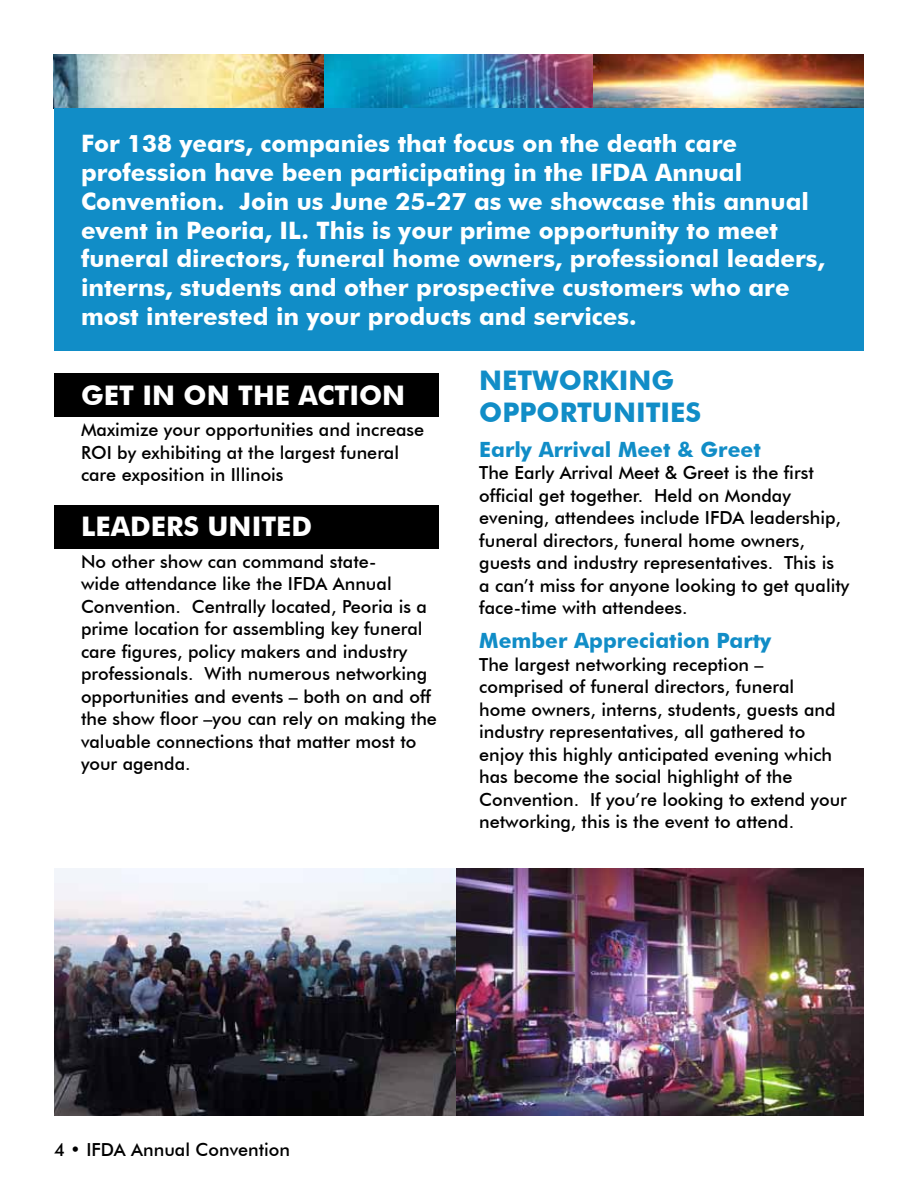
<style>
.page{position:relative;width:918px;height:1188px;background:#fff}
.page>*{position:absolute;margin:0;border:0;box-sizing:border-box;transform-origin:0 0}
.t1{font:700 27px "Futura BT";color:#fff}
.t2{font:700 27px/32.4px "Futura BT";color:#118dc7}
.t3{font:700 24px/28.8px "Futura BT";color:#fff}
.t4{font:700 21px "Futura BT";color:#118dc7}
.t5{font:500 18px/22.5px "Futura BT";color:#000}
</style>
<div class="page">
<img style="left:324px;top:54px;width:270px;height:54px">
<img style="left:53px;top:54px;width:271px;height:54px">
<img style="left:594px;top:54px;width:270px;height:54px">
<div style="left:54px;top:108px;width:810px;height:243px;background:#118dc7"></div>
<div style="left:54px;top:374px;width:385px;height:43px;background:#000"></div>
<div style="left:54px;top:505px;width:385px;height:44px;background:#000"></div>
<img style="left:54px;top:868px;width:810px;height:247px">
<p class="t3" style="left:81px;top:129px;width:746px">For 138 years, companies that focus on the death care profession have been participating in the IFDA Annual Convention. Join us June 25-27 as we showcase this annual event in Peoria, IL. This is your prime opportunity to meet funeral directors, funeral home owners, professional leaders, interns, students and other prospective customers who are most interested in your products and services.</p>
<h1 class="t1" style="left:81px;top:379px;width:326px">GET IN ON THE ACTION</h1>
<p class="t5" style="left:81px;top:419px;width:345px">Maximize your opportunities and increase<br>ROI by exhibiting at the largest funeral care exposition in Illinois</p>
<h1 class="t1" style="left:81px;top:510px;width:233px">LEADERS UNITED</h1>
<p class="t5" style="left:81px;top:550px;width:357px">No other show can command state-<br>wide attendance like the IFDA Annual Convention. Centrally located, Peoria is a prime location for assembling key funeral care figures, policy makers and industry professionals. With numerous networking opportunities and events – both on and off the show floor –you can rely on making the valuable connections that matter most to your agenda.</p>
<h1 class="t2" style="left:479px;top:364px;width:224px">NETWORKING<br>OPPORTUNITIES</h1>
<p class="t4" style="left:479px;top:436px;width:283px">Early Arrival Meet &amp; Greet</p>
<p class="t5" style="left:479px;top:461px;width:372px">The Early Arrival Meet &amp; Greet is the first official get together. Held on Monday evening, attendees include IFDA leadership, funeral directors, funeral home owners, guests and industry representatives. This is<br>a can’t miss for anyone looking to get quality face-time with attendees.</p>
<p class="t4" style="left:479px;top:628px;width:294px">Member Appreciation Party</p>
<p class="t5" style="left:479px;top:653px;width:369px">The largest networking reception – comprised of funeral directors, funeral<br>home owners, interns, students, guests and industry representatives, all gathered to enjoy this highly anticipated evening which has become the social highlight of the Convention. If you’re looking to extend your networking, this is the event to attend.</p>
<p class="t5" style="left:54px;top:1138px;width:238px">4 • IFDA Annual Convention</p>
</div>
